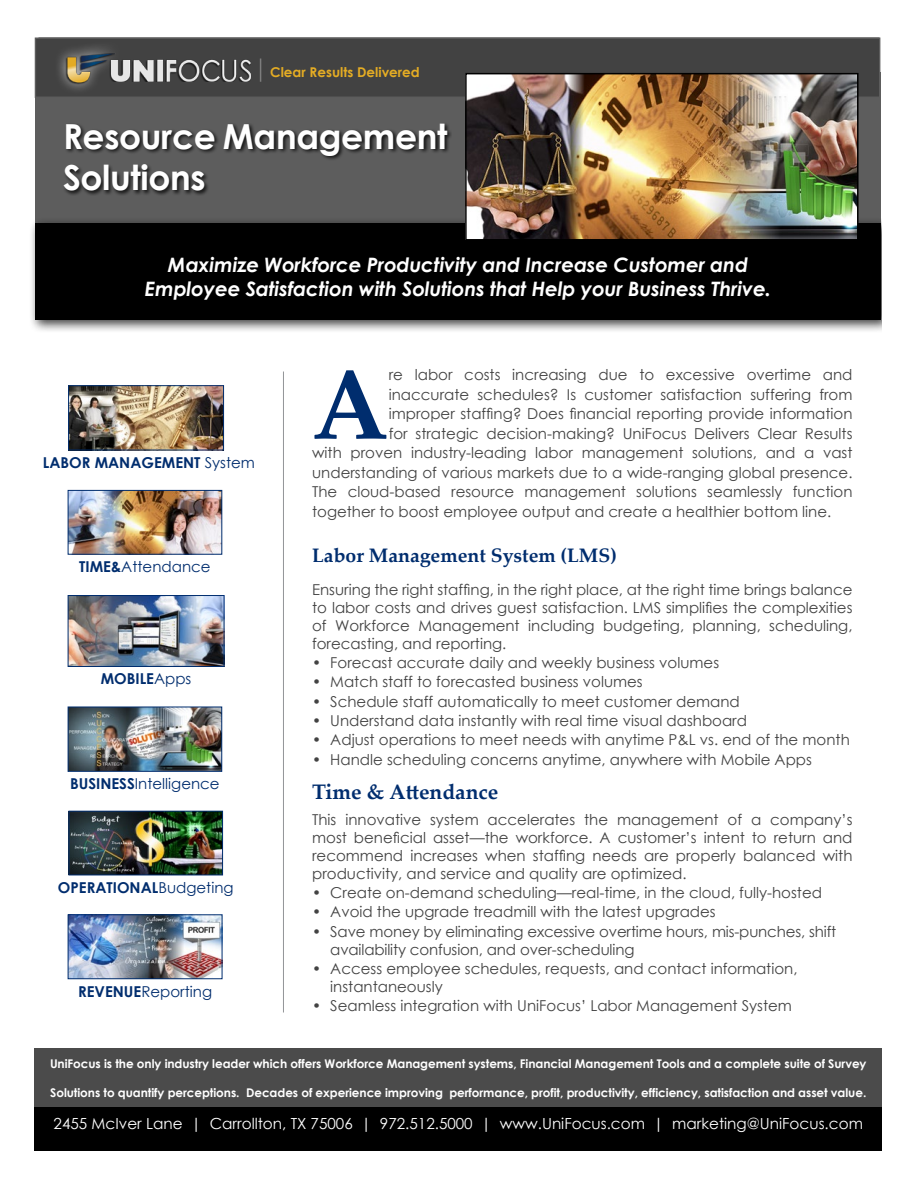
<style>
.page{position:relative;width:918px;height:1188px;background:#fff}
.page>*{position:absolute;margin:0;border:0;box-sizing:border-box;transform-origin:0 0}
.t1{font:700 98.55px "Palatino Linotype";color:#002d6e}
.t2{font:700 34.5px/41.4px "Century Gothic";letter-spacing:-.01em;color:#fff}
.t3{font:700 21px "Palatino Linotype";color:#002d6e}
.t4{font:italic 700 19.8px/23.9px "Century Gothic";letter-spacing:-.01em;color:#fff;text-align:center}
.t5{font:700 19.5px "Palatino Linotype";color:#002d6e}
.t6{font:15.3px "Century Gothic";color:#fff}
.t7{font:15px/18px "Century Gothic";color:#424242;text-align:justify}
.t8{font:700 15px "Century Gothic";color:#002d6e}
.t9{font:15px "Century Gothic";color:#002d6e}
.t10{font:700 13.5px "Century Gothic";color:#e4ac24}
.t11{font:700 12px "Century Gothic";letter-spacing:-.005em;color:#fff}
.s1{font-weight:400}
.s2{font-weight:700}
</style>
<div class="page">
<div style="left:39px;top:37px;width:840px;height:5px;background:#7f7f7f"></div>
<div style="left:35px;top:72px;width:845px;height:155px;background:#5d5d5d"></div>
<div style="left:29px;top:217px;width:865px;height:116px;background:#000;opacity:.75"></div>
<div style="left:35px;top:223px;width:845px;height:97px;background:#000"></div>
<div style="left:35px;top:38px;width:845px;height:60px;background:#424242;border:1px solid #5d5d5d"></div>
<div style="left:62px;top:122px;width:390px;height:74px;background:#000;opacity:.75"></div>
<div style="left:35px;top:1048px;width:847px;height:64px;background:#4b4b4b"></div>
<div style="left:35px;top:1107px;width:847px;height:44px;background:#000"></div>
<div style="left:882px;top:0;width:36px;height:1188px;background:#fff"></div>
<img style="left:468px;top:76px;width:388px;height:162px">
<div style="left:465px;top:73px;width:394px;height:168px;border:2px solid #000"></div>
<img style="left:123px;top:59px;width:128px;height:23px">
<div style="left:54px;top:41px;width:69px;height:54px;background:#fff;opacity:.75"></div>
<img style="left:63px;top:50px;width:56px;height:35px">
<svg style="left:260px;top:58px;width:1px;height:24px"></svg>
<hr style="left:283px;top:372px;width:1px;height:640px;background:#939598">
<img style="left:70px;top:387px;width:152px;height:61px">
<div style="left:68px;top:385px;width:156px;height:65px;border:1px solid #002d6e"></div>
<img style="left:70px;top:492px;width:150px;height:61px">
<div style="left:68px;top:490px;width:154px;height:65px;border:1px solid #002d6e"></div>
<img style="left:70px;top:597px;width:152px;height:68px">
<div style="left:68px;top:595px;width:156px;height:72px;border:1px solid #002d6e"></div>
<img style="left:70px;top:709px;width:150px;height:61px">
<div style="left:68px;top:707px;width:154px;height:65px;border:1px solid #002d6e"></div>
<img style="left:71px;top:813px;width:150px;height:60px">
<div style="left:69px;top:811px;width:154px;height:64px;border:1px solid #002d6e"></div>
<img style="left:70px;top:916px;width:150px;height:61px">
<div style="left:68px;top:914px;width:154px;height:65px;border:1px solid #002d6e"></div>
<p class="t10" style="left:270px;top:62px;width:151px">Clear Results Delivered</p>
<h2 class="t2" style="left:63px;top:114px;width:386px">Resource Management<br>Solutions</h2>
<h3 class="t4" style="left:145px;top:252px;width:628px">Maximize Workforce Productivity and Increase Customer and<br>Employee Satisfaction with Solutions that Help your Business Thrive.</h3>
<p class="t8" style="left:43px;top:451px;width:214px">LABOR MANAGEMENT <span class="s1">System</span></p>
<p class="t9" style="left:79px;top:556px;width:133px"><span class="s2">TIME&amp;</span>Attendance</p>
<p class="t8" style="left:101px;top:668px;width:92px">MOBILE<span class="s1">Apps</span></p>
<p class="t9" style="left:70px;top:773px;width:151px"><span class="s2">BUSINESS</span>Intelligence</p>
<p class="t8" style="left:58px;top:876px;width:177px">OPERATIONAL<span class="s1">Budgeting</span></p>
<p class="t9" style="left:78px;top:981px;width:136px"><span class="s2">REVENUE</span>Reporting</p>
<h1 class="t1" style="left:312px;top:335px;width:78px">A</h1>
<p class="t7" style="left:389px;top:365px;width:465px">re labor costs increasing due to excessive overtime and</p>
<p class="t7" style="left:389px;top:385px;width:465px">inaccurate schedules? Is customer satisfaction suffering from</p>
<p class="t7" style="left:389px;top:404px;width:465px">improper staffing? Does financial reporting provide information</p>
<p class="t7" style="left:389px;top:424px;width:465px">for strategic decision-making? UniFocus Delivers Clear Results</p>
<p class="t7" style="left:312px;top:443px;width:542px">with proven industry-leading labor management solutions, and a vast</p>
<p class="t7" style="left:312px;top:463px;width:542px">understanding of various markets due to a wide-ranging global presence.</p>
<p class="t7" style="left:312px;top:482px;width:542px">The cloud-based resource management solutions seamlessly function</p>
<p class="t7" style="left:312px;top:502px;width:521px">together to boost employee output and create a healthier bottom line.</p>
<h3 class="t5" style="left:312px;top:541px;width:306px">Labor Management System (LMS)</h3>
<p class="t7" style="left:312px;top:580px;width:542px">Ensuring the right staffing, in the right place, at the right time brings balance to labor costs and drives guest satisfaction. LMS simplifies the complexities of Workforce Management including budgeting, planning, scheduling, forecasting, and reporting.</p>
<p class="t7" style="left:312px;top:653px;width:409px">• Forecast accurate daily and weekly business volumes</p>
<p class="t7" style="left:312px;top:673px;width:332px">• Match staff to forecasted business volumes</p>
<p class="t7" style="left:312px;top:692px;width:429px">• Schedule staff automatically to meet customer demand</p>
<p class="t7" style="left:312px;top:711px;width:436px">• Understand data instantly with real time visual dashboard</p>
<p class="t7" style="left:312px;top:731px;width:539px">• Adjust operations to meet needs with anytime P&amp;L vs. end of the month</p>
<p class="t7" style="left:312px;top:750px;width:501px">• Handle scheduling concerns anytime, anywhere with Mobile Apps</p>
<h3 class="t3" style="left:312px;top:777px;width:188px">Time &amp; Attendance</h3>
<p class="t7" style="left:312px;top:810px;width:542px">This innovative system accelerates the management of a company’s most beneficial asset—the workforce. A customer’s intent to return and recommend increases when staffing needs are properly balanced with productivity, and service and quality are optimized.</p>
<p class="t7" style="left:312px;top:883px;width:511px">• Create on-demand scheduling—real-time, in the cloud, fully-hosted</p>
<p class="t7" style="left:312px;top:903px;width:405px">• Avoid the upgrade treadmill with the latest upgrades</p>
<p class="t7" style="left:330px;top:922px;width:508px;text-indent:-18px">• Save money by eliminating excessive overtime hours, mis-punches, shift availability confusion, and over-scheduling</p>
<p class="t7" style="left:330px;top:959px;width:469px;text-indent:-18px">• Access employee schedules, requests, and contact information, instantaneously</p>
<p class="t7" style="left:312px;top:997px;width:481px">• Seamless integration with UniFocus’ Labor Management System</p>
<p class="t11" style="left:50px;top:1054px;width:818px">UniFocus is the only industry leader which offers Workforce Management systems, Financial Management Tools and a complete suite of Survey</p>
<p class="t11" style="left:50px;top:1084px;width:818px">Solutions to quantify perceptions. Decades of experience improving performance, profit, productivity, efficiency, satisfaction and asset value.</p>
<p class="t6" style="left:54px;top:1113px;width:811px">2455 McIver Lane | Carrollton, TX 75006 | 972.512.5000 | www.UniFocus.com | marketing@UniFocus.com</p>
</div>
